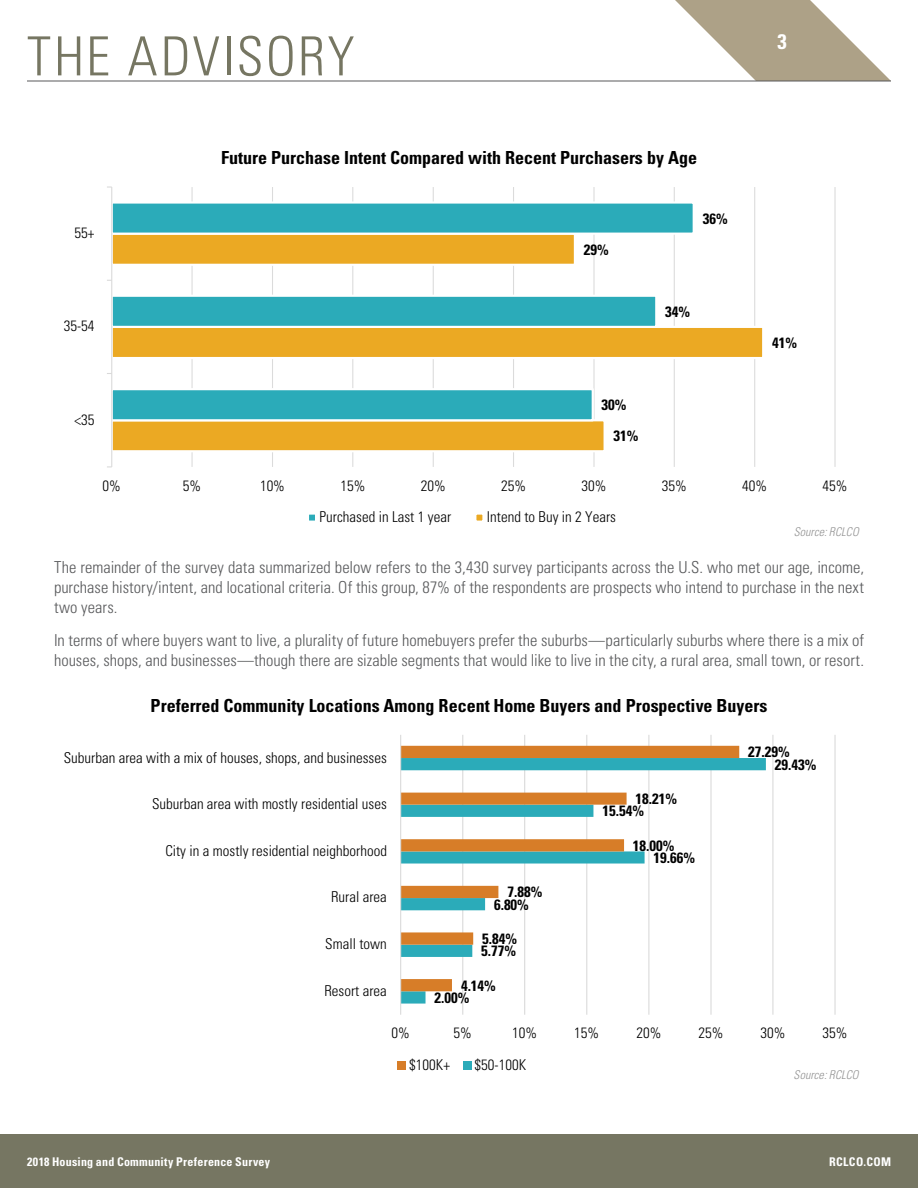
<style>
.page{position:relative;width:918px;height:1188px;background:#fff}
.page>*{position:absolute;margin:0;border:0;box-sizing:border-box;transform-origin:0 0}
.t1{font:300 condensed 54px "Univers";letter-spacing:.04em;color:#767662}
.t2{font:700 condensed 21px "Univers";color:#fff}
.t3{font:700 condensed 18px "Univers";color:#000}
.t4{font:300 condensed 16.5px/19.8px "Univers";letter-spacing:.005em;color:#58595b;text-align:justify}
.t5{font:300 condensed 15px "Univers";color:#000}
.t6{font:700 condensed 15px "Univers";color:#000}
.t7{font:700 condensed 12px "Univers";letter-spacing:.02em;color:#fff}
.t8{font:italic 300 condensed 12px "Univers";letter-spacing:.005em;color:#949494}
</style>
<div class="page">
<div style="left:0;top:1134px;width:918px;height:54px;background:#767662"></div>
<hr style="left:192px;top:187px;width:1px;height:280px;background:#dbdbdb">
<hr style="left:272px;top:187px;width:1px;height:280px;background:#dbdbdb">
<hr style="left:352px;top:187px;width:1px;height:280px;background:#dbdbdb">
<hr style="left:433px;top:187px;width:1px;height:280px;background:#dbdbdb">
<hr style="left:513px;top:187px;width:1px;height:280px;background:#dbdbdb">
<hr style="left:593px;top:187px;width:2px;height:280px;background:#dbdbdb">
<hr style="left:674px;top:187px;width:1px;height:280px;background:#dbdbdb">
<hr style="left:754px;top:187px;width:1px;height:280px;background:#dbdbdb">
<hr style="left:834px;top:187px;width:2px;height:280px;background:#dbdbdb">
<svg style="left:112px;top:388px;width:492px;height:64px;background:#98b37e"></svg>
<svg style="left:112px;top:295px;width:651px;height:64px"></svg>
<svg style="left:112px;top:201px;width:581px;height:65px"></svg>
<hr style="left:111px;top:187px;width:1px;height:280px;background:#d9d9d9">
<div style="left:307px;top:512px;width:10px;height:11px;background:#2babb9;border:2px solid #fff"></div>
<div style="left:474px;top:512px;width:11px;height:11px;background:#eba923;border:2px solid #fff"></div>
<hr style="left:462px;top:735px;width:1px;height:280px;background:#d9d9d9">
<hr style="left:524px;top:735px;width:1px;height:280px;background:#d9d9d9">
<hr style="left:586px;top:735px;width:1px;height:280px;background:#d9d9d9">
<hr style="left:648px;top:735px;width:1px;height:280px;background:#d9d9d9">
<hr style="left:710px;top:735px;width:2px;height:280px;background:#d9d9d9">
<hr style="left:772px;top:735px;width:1px;height:280px;background:#d9d9d9">
<hr style="left:834px;top:735px;width:2px;height:280px;background:#d9d9d9">
<svg style="left:401px;top:758px;width:365px;height:246px"></svg>
<svg style="left:401px;top:746px;width:338px;height:245px"></svg>
<hr style="left:400px;top:735px;width:1px;height:280px;background:#d9d9d9">
<div style="left:398px;top:1061px;width:8px;height:8px;background:#d77d28"></div>
<div style="left:463px;top:1061px;width:8px;height:8px;background:#2babb9"></div>
<svg style="left:675px;top:0;width:216px;height:81px"></svg>
<hr style="left:27px;top:81px;width:864px;height:1px;background:#58595b">
<h1 class="t1" style="left:27px;top:24px;width:329px">THE ADVISORY</h1>
<p class="t2" style="left:778px;top:28px;width:11px">3</p>
<p class="t3" style="left:221px;top:146px;width:477px">Future Purchase Intent Compared with Recent Purchasers by Age</p>
<p class="t5" style="left:75px;top:224px;width:21px">55+</p>
<p class="t5" style="left:64px;top:317px;width:32px">35-54</p>
<p class="t6" style="left:584px;top:240px;width:26px">29%</p>
<p class="t6" style="left:703px;top:209px;width:26px">36%</p>
<p class="t6" style="left:665px;top:302px;width:26px">34%</p>
<p class="t6" style="left:772px;top:333px;width:26px">41%</p>
<p class="t5" style="left:75px;top:410px;width:21px">&lt;35</p>
<p class="t6" style="left:602px;top:396px;width:26px">30%</p>
<p class="t6" style="left:613px;top:427px;width:26px">31%</p>
<p class="t5" style="left:103px;top:476px;width:20px">0%</p>
<p class="t5" style="left:183px;top:476px;width:20px">5%</p>
<p class="t5" style="left:260px;top:476px;width:26px">10%</p>
<p class="t5" style="left:340px;top:476px;width:26px">15%</p>
<p class="t5" style="left:421px;top:476px;width:26px">20%</p>
<p class="t5" style="left:501px;top:476px;width:26px">25%</p>
<p class="t5" style="left:581px;top:476px;width:26px">30%</p>
<p class="t5" style="left:662px;top:476px;width:26px">35%</p>
<p class="t5" style="left:742px;top:476px;width:26px">40%</p>
<p class="t5" style="left:823px;top:476px;width:26px">45%</p>
<p class="t5" style="left:320px;top:508px;width:133px">Purchased in Last 1 year</p>
<p class="t5" style="left:487px;top:508px;width:131px">Intend to Buy in 2 Years</p>
<p class="t8" style="left:794px;top:525px;width:67px">Source: RCLCO</p>
<p class="t4" style="left:54px;top:558px;width:812px">The remainder of the survey data summarized below refers to the 3,430 survey participants across the U.S. who met our age, income, purchase history/intent, and locational criteria. Of this group, 87% of the respondents are prospects who intend to purchase in the next two years.</p>
<p class="t4" style="left:54px;top:631px;width:812px">In terms of where buyers want to live, a plurality of future homebuyers prefer the suburbs—particularly suburbs where there is a mix of houses, shops, and businesses—though there are sizable segments that would like to live in the city, a rural area, small town, or resort.</p>
<p class="t3" style="left:151px;top:694px;width:618px">Preferred Community Locations Among Recent Home Buyers and Prospective Buyers</p>
<p class="t5" style="left:64px;top:748px;width:325px">Suburban area with a mix of houses, shops, and businesses</p>
<p class="t6" style="left:748px;top:743px;width:43px">27.29%</p>
<p class="t6" style="left:775px;top:755px;width:43px">29.43%</p>
<p class="t5" style="left:152px;top:795px;width:237px">Suburban area with mostly residential uses</p>
<p class="t6" style="left:636px;top:790px;width:43px">18.21%</p>
<p class="t6" style="left:602px;top:802px;width:43px">15.54%</p>
<p class="t5" style="left:165px;top:842px;width:223px">City in a mostly residential neighborhood</p>
<p class="t6" style="left:633px;top:836px;width:43px">18.00%</p>
<p class="t6" style="left:654px;top:848px;width:43px">19.66%</p>
<p class="t5" style="left:331px;top:888px;width:57px">Rural area</p>
<p class="t6" style="left:507px;top:883px;width:36px">7.88%</p>
<p class="t6" style="left:494px;top:895px;width:36px">6.80%</p>
<p class="t5" style="left:325px;top:935px;width:63px">Small town</p>
<p class="t6" style="left:482px;top:929px;width:36px">5.84%</p>
<p class="t6" style="left:481px;top:942px;width:36px">5.77%</p>
<p class="t5" style="left:324px;top:981px;width:64px">Resort area</p>
<p class="t6" style="left:461px;top:976px;width:36px">4.14%</p>
<p class="t6" style="left:435px;top:988px;width:36px">2.00%</p>
<p class="t5" style="left:392px;top:1024px;width:20px">0%</p>
<p class="t5" style="left:454px;top:1024px;width:20px">5%</p>
<p class="t5" style="left:512px;top:1024px;width:26px">10%</p>
<p class="t5" style="left:574px;top:1024px;width:26px">15%</p>
<p class="t5" style="left:636px;top:1024px;width:26px">20%</p>
<p class="t5" style="left:698px;top:1024px;width:26px">25%</p>
<p class="t5" style="left:760px;top:1024px;width:26px">30%</p>
<p class="t5" style="left:823px;top:1024px;width:26px">35%</p>
<p class="t5" style="left:409px;top:1056px;width:42px">$100K+</p>
<p class="t5" style="left:475px;top:1056px;width:53px">$50-100K</p>
<p class="t8" style="left:794px;top:1068px;width:67px">Source: RCLCO</p>
<p class="t7" style="left:27px;top:1154px;width:245px">2018 Housing and Community Preference Survey</p>
<p class="t7" style="left:829px;top:1154px;width:63px">RCLCO.COM</p>
</div>
